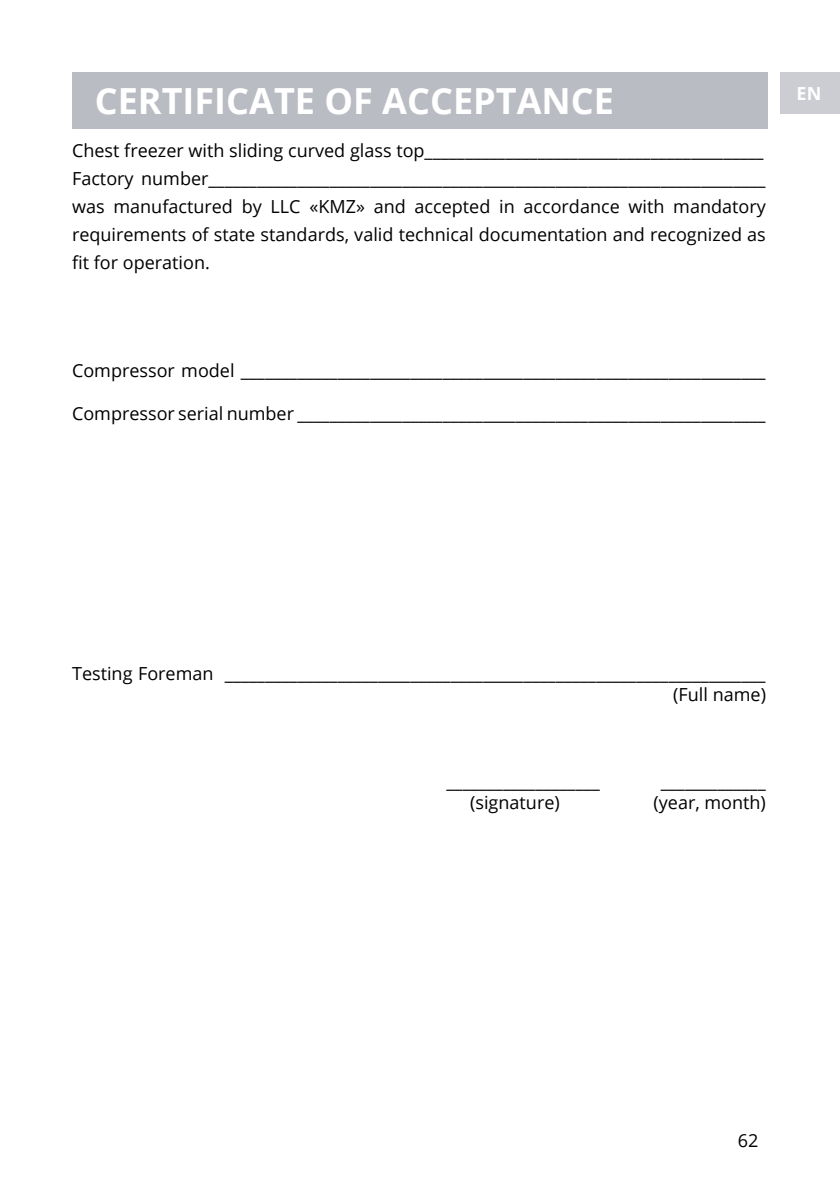
<style>
.page{position:relative;width:840px;height:1191px;background:#fff}
.page>*{position:absolute;margin:0;border:0;box-sizing:border-box;transform-origin:0 0}
.t1{font:700 36px "Open Sans";color:#fff}
.t2{font:18px/28px "Open Sans";color:#000}
.t3{font:18px "Open Sans";color:#000}
.t4{font:700 18px "Open Sans";color:#fff}
</style>
<div class="page">
<div style="left:780px;top:72px;width:59px;height:41px;background:#cbcdd3"></div>
<div style="left:72px;top:72px;width:695px;height:57px;background:#b9bcc3"></div>
<h1 class="t1" style="left:95px;top:76px;width:520px">CERTIFICATE OF ACCEPTANCE</h1>
<p class="t2" style="left:72px;top:136px;width:695px">Chest freezer with sliding curved glass top__________________________________________ Factory number_____________________________________________________________________ was manufactured by LLC «KMZ» and accepted in accordance with mandatory requirements of state standards, valid technical documentation and recognized as fit for operation.</p>
<p class="t4" style="left:796px;top:80px;width:26px">EN</p>
<p class="t2" style="left:72px;top:356px;width:694px">Compressor model _________________________________________________________________</p>
<p class="t2" style="left:72px;top:399px;width:694px">Compressor serial number __________________________________________________________</p>
<p class="t2" style="left:72px;top:662px;width:695px;line-height:21.6px;text-align:right">Testing Foreman ___________________________________________________________________ (Full name)</p>
<p class="t2" style="left:446px;top:766px;width:155px">___________________</p>
<p class="t2" style="left:660px;top:766px;width:106px">_____________</p>
<p class="t2" style="left:470px;top:788px;width:91px">(signature)</p>
<p class="t2" style="left:653px;top:788px;width:114px">(year, month)</p>
<p class="t3" style="left:737px;top:1128px;width:22px">62</p>
</div>
